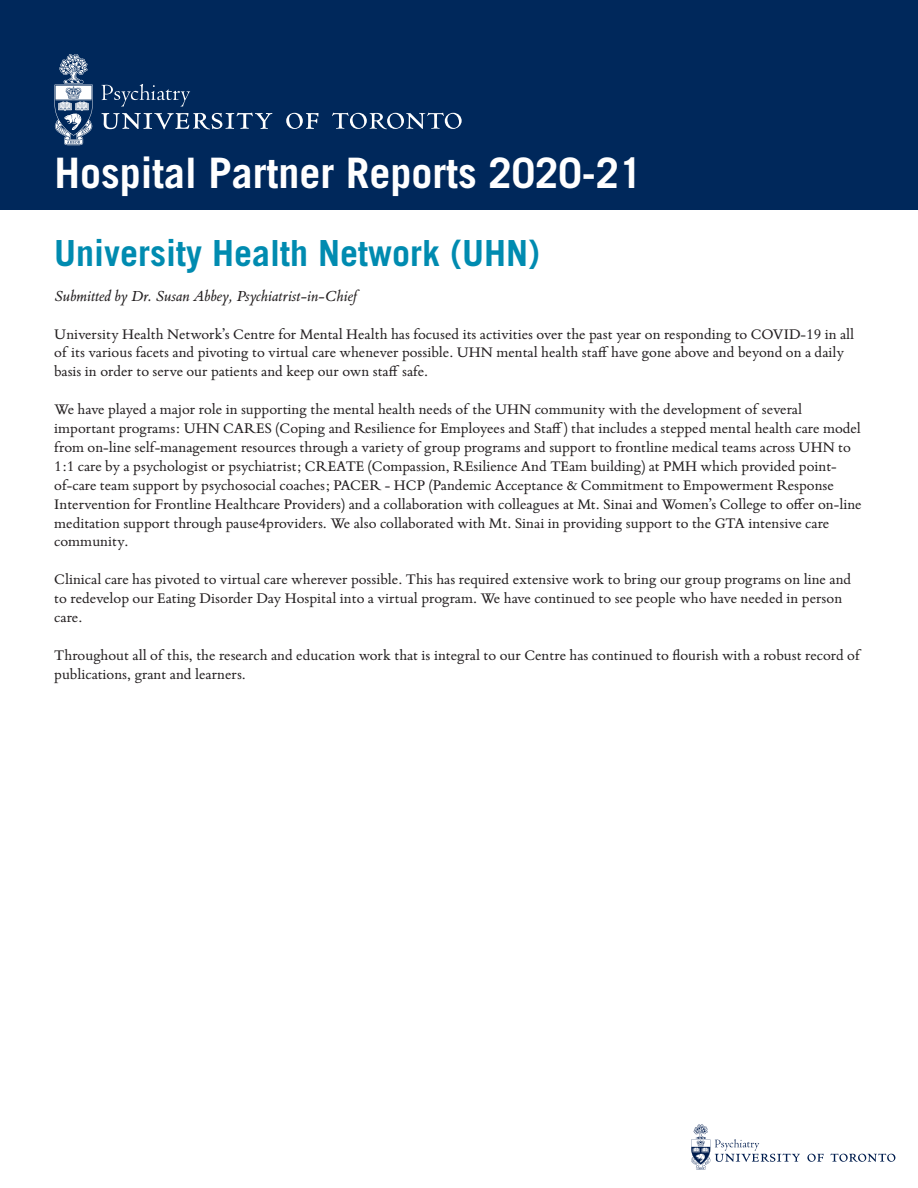
<style>
.page{position:relative;width:918px;height:1188px;background:#fff}
.page>*{position:absolute;margin:0;border:0;box-sizing:border-box;transform-origin:0 0}
.t1{font:700 42px "Trade Gothic LT Std";color:#fff}
.t2{font:700 36px "Trade Gothic LT Std";color:#008bb0}
.t3{font:italic 16.5px "Bembo Book MT Std";color:#231f20}
.t4{font:15.75px/18.9px "Bembo Book MT Std";color:#231f20}
</style>
<div class="page">
<div style="left:0;top:0;width:918px;height:210px;background:#00285b"></div>
<svg style="left:101px;top:84px;width:89px;height:22px"></svg>
<svg style="left:332px;top:113px;width:130px;height:16px"></svg>
<svg style="left:102px;top:113px;width:170px;height:16px"></svg>
<svg style="left:286px;top:113px;width:33px;height:16px"></svg>
<svg style="left:55px;top:54px;width:38px;height:91px"></svg>
<svg style="left:691px;top:1124px;width:204px;height:46px"></svg>
<p class="t1" style="left:54px;top:147px;width:590px">Hospital Partner Reports 2020-21</p>
<p class="t2" style="left:54px;top:231px;width:487px">University Health Network (UHN)</p>
<p class="t3" style="left:54px;top:285px;width:304px">Submitted by Dr. Susan Abbey, Psychiatrist-in-Chief</p>
<p class="t4" style="left:54px;top:324px;width:802px">University Health Network’s Centre for Mental Health has focused its activities over the past year on responding to COVID-19 in all of its various facets and pivoting to virtual care whenever possible. UHN mental health staff have gone above and beyond on a daily basis in order to serve our patients and keep our own staff safe.</p>
<p class="t4" style="left:54px;top:399px;width:809px">We have played a major role in supporting the mental health needs of the UHN community with the development of several important programs: UHN CARES (Coping and Resilience for Employees and Staff) that includes a stepped mental health care model from on-line self-management resources through a variety of group programs and support to frontline medical teams across UHN to 1:1 care by a psychologist or psychiatrist; CREATE (Compassion, REsilience And TEam building) at PMH which provided point&shy;of-care team support by psychosocial coaches; PACER - HCP (Pandemic Acceptance &amp; Commitment to Empowerment Response Intervention for Frontline Healthcare Providers) and a collaboration with colleagues at Mt. Sinai and Women’s College to offer on-line meditation support through pause4providers. We also collaborated with Mt. Sinai in providing support to the GTA intensive care community.</p>
<p class="t4" style="left:54px;top:569px;width:799px">Clinical care has pivoted to virtual care wherever possible. This has required extensive work to bring our group programs on line and to redevelop our Eating Disorder Day Hospital into a virtual program. We have continued to see people who have needed in person care.</p>
<p class="t4" style="left:54px;top:645px;width:807px">Throughout all of this, the research and education work that is integral to our Centre has continued to flourish with a robust record of publications, grant and learners.</p>
</div>
